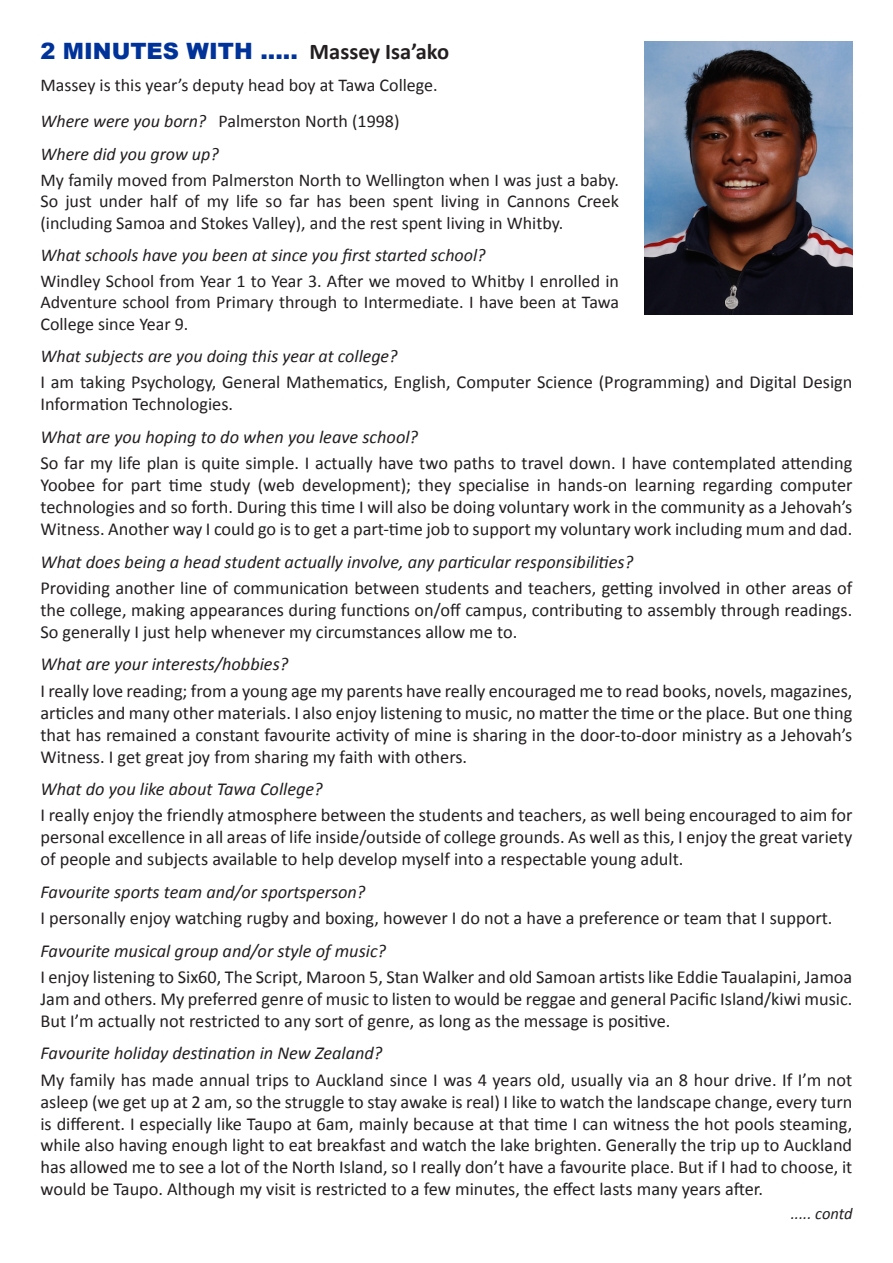
<style>
.page{position:relative;width:893px;height:1263px;background:#fff}
.page>*{position:absolute;margin:0;border:0;box-sizing:border-box;transform-origin:0 0}
.t1{font:900 22.5px "Arial";color:#039}
.t2{font:18.3px/21.9px "Calibri";color:#231f20;text-align:justify}
.t3{font:italic 18.3px "Calibri";color:#231f20}
.t4{font:18px/21.6px "Calibri";color:#231f20;text-align:justify}
.t5{font:italic 18px "Calibri";color:#231f20}
.t6{font:italic 16.5px "Calibri";letter-spacing:-.01em;color:#231f20}
.s1{font-family:"Calibri";font-weight:700;color:#231f20}
.s2{font-style:italic}
</style>
<div class="page">
<img style="left:644px;top:42px;width:209px;height:273px">
<p class="t1" style="left:40px;top:34px;width:410px">2 MINUTES WITH ..... <span class="s1">Massey Isa’ako</span></p>
<p class="t4" style="left:40px;top:73px;width:399px">Massey is this year’s deputy head boy at Tawa College.</p>
<p class="t4" style="left:40px;top:110px;width:361px"><span class="s2">Where were you born?</span> Palmerston North (1998)</p>
<p class="t5" style="left:40px;top:143px;width:180px">Where did you grow up?</p>
<p class="t4" style="left:40px;top:168px;width:580px">My family moved from Palmerston North to Wellington when I was just a baby.<br>So just under half of my life so far has been spent living in Cannons Creek (including Samoa and Stokes Valley), and the rest spent living in Whitby.</p>
<p class="t5" style="left:40px;top:244px;width:447px">What schools have you been at since you first started school?</p>
<p class="t4" style="left:40px;top:269px;width:580px">Windley School from Year 1 to Year 3. After we moved to Whitby I enrolled in Adventure school from Primary through to Intermediate. I have been at Tawa College since Year 9.</p>
<p class="t5" style="left:40px;top:345px;width:359px">What subjects are you doing this year at college?</p>
<p class="t2" style="left:40px;top:371px;width:813px">I am taking Psychology, General Mathematics, English, Computer Science (Programming) and Digital Design<br>Information Technologies.</p>
<p class="t3" style="left:40px;top:426px;width:379px">What are you hoping to do when you leave school?</p>
<p class="t2" style="left:40px;top:451px;width:814px">So far my life plan is quite simple. I actually have two paths to travel down. I have contemplated attending Yoobee for part time study (web development); they specialise in hands-on learning regarding computer technologies and so forth. During this time I will also be doing voluntary work in the community as a Jehovah’s Witness. Another way I could go is to get a part-time job to support my voluntary work including mum and dad.</p>
<p class="t3" style="left:40px;top:550px;width:594px">What does being a head student actually involve, any particular responsibilities?</p>
<p class="t2" style="left:40px;top:576px;width:813px">Providing another line of communication between students and teachers, getting involved in other areas of the college, making appearances during functions on/off campus, contributing to assembly through readings.<br>So generally I just help whenever my circumstances allow me to.</p>
<p class="t3" style="left:40px;top:653px;width:249px">What are your interests/hobbies?</p>
<p class="t2" style="left:40px;top:679px;width:813px">I really love reading; from a young age my parents have really encouraged me to read books, novels, magazines, articles and many other materials. I also enjoy listening to music, no matter the time or the place. But one thing that has remained a constant favourite activity of mine is sharing in the door-to-door ministry as a Jehovah’s Witness. I get great joy from sharing my faith with others.</p>
<p class="t3" style="left:40px;top:778px;width:284px">What do you like about Tawa College?</p>
<p class="t2" style="left:40px;top:803px;width:813px">I really enjoy the friendly atmosphere between the students and teachers, as well being encouraged to aim for personal excellence in all areas of life inside/outside of college grounds. As well as this, I enjoy the great variety of people and subjects available to help develop myself into a respectable young adult.</p>
<p class="t3" style="left:40px;top:880px;width:326px">Favourite sports team and/or sportsperson?</p>
<p class="t2" style="left:40px;top:906px;width:793px">I personally enjoy watching rugby and boxing, however I do not a have a preference or team that I support.</p>
<p class="t3" style="left:40px;top:939px;width:347px">Favourite musical group and/or style of music?</p>
<p class="t2" style="left:40px;top:965px;width:813px">I enjoy listening to Six60, The Script, Maroon 5, Stan Walker and old Samoan artists like Eddie Taualapini, Jamoa Jam and others. My preferred genre of music to listen to would be reggae and general Pacific Island/kiwi music.<br>But I’m actually not restricted to any sort of genre, as long as the message is positive.</p>
<p class="t3" style="left:40px;top:1042px;width:343px">Favourite holiday destination in New Zealand?</p>
<p class="t2" style="left:40px;top:1068px;width:813px">My family has made annual trips to Auckland since I was 4 years old, usually via an 8 hour drive. If I’m not asleep (we get up at 2 am, so the struggle to stay awake is real) I like to watch the landscape change, every turn is different. I especially like Taupo at 6am, mainly because at that time I can witness the hot pools steaming, while also having enough light to eat breakfast and watch the lake brighten. Generally the trip up to Auckland has allowed me to see a lot of the North Island, so I really don’t have a favourite place. But if I had to choose, it would be Taupo. Although my visit is restricted to a few minutes, the effect lasts many years after.</p>
<p class="t6" style="left:791px;top:1203px;width:63px">..... contd</p>
</div>
